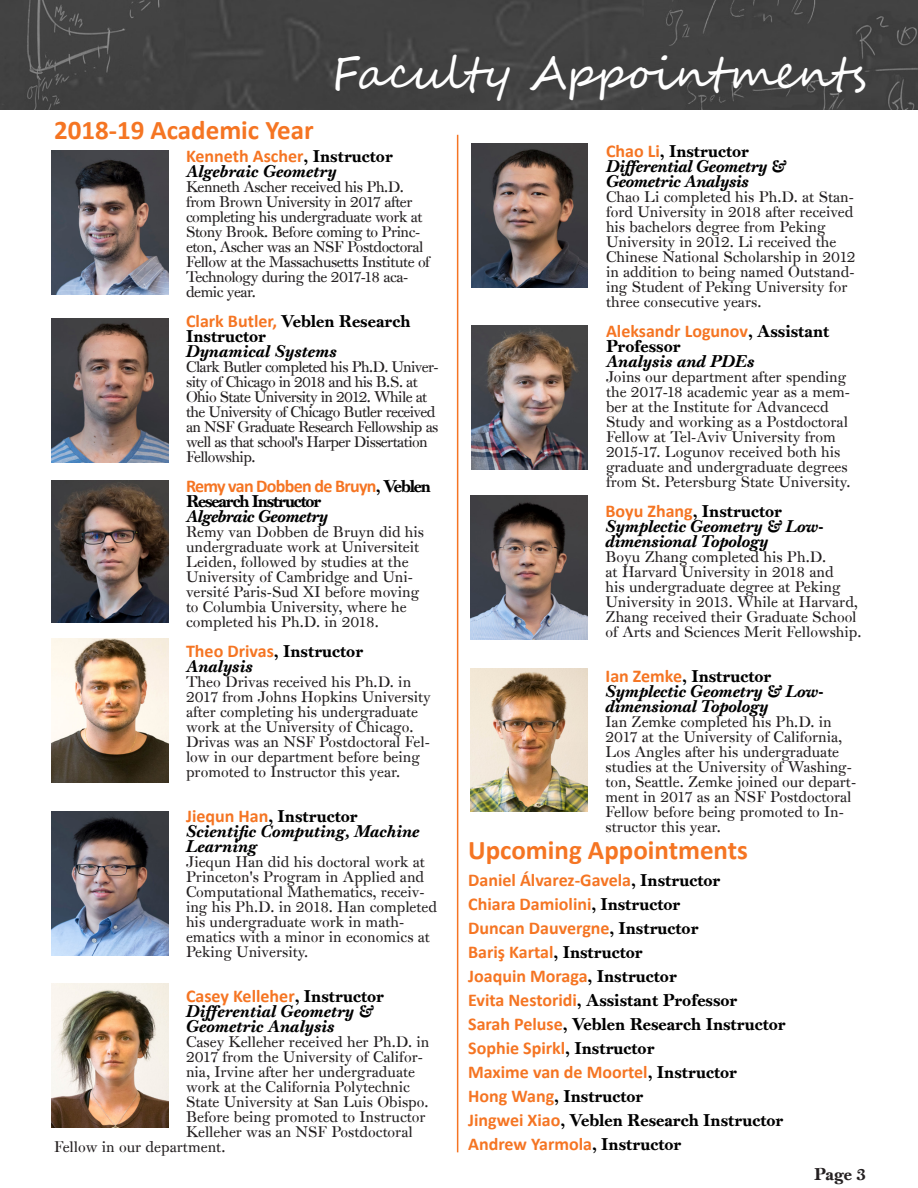
<style>
.page{position:relative;width:918px;height:1188px;background:#fff}
.page>*{position:absolute;margin:0;border:0;box-sizing:border-box;transform-origin:0 0}
.t1{font:45px "Segoe Script";color:#fff}
.t2{font:700 27px "Calibri";color:#f57523}
.t3{font:700 18px "Calibri";color:#f57523}
.t4{font:700 18px "Calibri";letter-spacing:-.04em;color:#f57523}
.t5{font:16.5px/15px "Princeton Monti BD";color:#000}
.t6{font:italic 16.5px/15px "Princeton Monti BD";letter-spacing:-.01em;color:#000}
.t7{font:16.5px "Princeton Monti BD";letter-spacing:-.07em;color:#000}
.t8{font:italic 16.5px "Princeton Monti BD";letter-spacing:-.03em;color:#000}
.t9{font:16.5px "Princeton Monti BD";color:#231f20}
.t10{font:15px/15px "Princeton Monti";color:#231f20}
.t11{font:15px/15px "Princeton Monti";letter-spacing:-.03em;color:#231f20}
.t12{font:15px/15px "Princeton Monti";letter-spacing:-.04em;color:#231f20}
.s1{font-family:"Princeton Monti BD";font-weight:400;font-size:16.5px;color:#000}
.s2{font-family:"Calibri";font-weight:700;font-size:18px;color:#f57523}
</style>
<div class="page">
<img style="left:51px;top:481px;width:117px;height:142px">
<img style="left:51px;top:639px;width:117px;height:144px">
<img style="left:51px;top:812px;width:117px;height:144px">
<img style="left:51px;top:984px;width:117px;height:144px">
<img style="left:471px;top:143px;width:117px;height:144px">
<img style="left:471px;top:326px;width:117px;height:144px">
<img style="left:471px;top:495px;width:117px;height:144px">
<img style="left:471px;top:668px;width:117px;height:144px">
<hr style="left:457px;top:135px;width:1px;height:1017px;background:#f57523">
<div style="left:0;top:0;width:918px;height:110px;background:#424242"></div>
<img style="left:51px;top:150px;width:117px;height:144px">
<img style="left:51px;top:319px;width:117px;height:144px">
<p class="t1" style="left:332px;top:36px;width:536px">Faculty Appointments</p>
<p class="t2" style="left:54px;top:111px;width:261px">2018-19 Academic Year</p>
<p class="t3" style="left:186px;top:143px;width:208px">Kenneth Ascher<span class="s1">, Instructor</span></p>
<p class="t6" style="left:186px;top:163px;width:152px">Algebraic Geometry</p>
<p class="t11" style="left:186px;top:179px;width:245px">Kenneth Ascher received his Ph.D. from Brown University in 2017 after completing his undergraduate work at Stony Brook. Before coming to Princ&shy;eton, Ascher was an NSF Postdoctoral Fellow at the Massachusetts Institute of Technology during the 2017-18 aca&shy;demic year.</p>
<p class="t5" style="left:186px;top:313px;width:226px"><span class="s2">Clark Butler,</span> Veblen Research<br>Instructor</p>
<p class="t6" style="left:186px;top:343px;width:152px">Dynamical Systems</p>
<p class="t12" style="left:186px;top:359px;width:254px">Clark Butler completed his Ph.D. Univer&shy;sity of Chicago in 2018 and his B.S. at Ohio State University in 2012. While at the University of Chicago Butler received an NSF Graduate Research Fellowship as well as that school's Harper Dissertation Fellowship.</p>
<p class="t4" style="left:186px;top:473px;width:247px">Remy van Dobben de Bruyn<span class="s1">, Veblen</span></p>
<p class="t7" style="left:186px;top:491px;width:137px">Research Instructor</p>
<p class="t8" style="left:186px;top:506px;width:144px">Algebraic Geometry</p>
<p class="t10" style="left:186px;top:524px;width:240px">Remy van Dobben de Bruyn did his undergraduate work at Universiteit Leiden, followed by studies at the University of Cambridge and Uni&shy;versité Paris-Sud XI before moving to Columbia University, where he completed his Ph.D. in 2018.</p>
<p class="t5" style="left:186px;top:643px;width:179px"><span class="s2">Theo Drivas</span>, Instructor</p>
<p class="t6" style="left:186px;top:658px;width:68px">Analysis</p>
<p class="t10" style="left:186px;top:674px;width:246px">Theo Drivas received his Ph.D. in 2017 from Johns Hopkins University after completing his undergraduate work at the University of Chicago.<br>Drivas was an NSF Postdoctoral Fel&shy;low in our department before being promoted to Instructor this year.</p>
<p class="t5" style="left:186px;top:808px;width:173px"><span class="s2">Jiequn Han</span>, Instructor</p>
<p class="t6" style="left:186px;top:823px;width:235px">Scientific Computing, Machine<br>Learning</p>
<p class="t10" style="left:186px;top:854px;width:252px">Jiequn Han did his doctoral work at<br>Princeton's Program in Applied and<br>Computational Mathematics, receiv&shy;ing his Ph.D. in 2018. Han completed his undergraduate work in math&shy;ematics with a minor in economics at<br>Peking University.</p>
<p class="t3" style="left:186px;top:983px;width:200px">Casey Kelleher<span class="s1">, Instructor</span></p>
<p class="t6" style="left:186px;top:1003px;width:189px">Differential Geometry &amp;</p>
<p class="t6" style="left:186px;top:1018px;width:150px">Geometric Analysis</p>
<p class="t10" style="left:186px;top:1034px;width:245px">Casey Kelleher received her Ph.D. in</p>
<p class="t10" style="left:186px;top:1049px;width:238px">2017 from the University of Califor-</p>
<p class="t10" style="left:186px;top:1064px;width:230px">nia, Irvine after her undergraduate</p>
<p class="t10" style="left:186px;top:1079px;width:225px">work at the California Polytechnic</p>
<p class="t10" style="left:186px;top:1094px;width:244px">State University at San Luis Obispo.</p>
<p class="t10" style="left:186px;top:1109px;width:241px">Before being promoted to Instructor</p>
<p class="t10" style="left:186px;top:1124px;width:228px">Kelleher was an NSF Postdoctoral</p>
<p class="t10" style="left:54px;top:1139px;width:173px">Fellow in our department.</p>
<p class="t5" style="left:606px;top:143px;width:145px"><span class="s2">Chao Li</span>, Instructor</p>
<p class="t6" style="left:606px;top:158px;width:182px">Differential Geometry &amp;</p>
<p class="t6" style="left:606px;top:173px;width:144px">Geometric Analysis</p>
<p class="t10" style="left:606px;top:189px;width:251px">Chao Li completed his Ph.D. at Stan&shy;ford University in 2018 after received his bachelors degree from Peking University in 2012. Li received the Chinese National Scholarship in 2012 in addition to being named Outstand&shy;ing Student of Peking University for three consecutive years.</p>
<p class="t3" style="left:606px;top:318px;width:225px">Aleksandr Logunov<span class="s1">, Assistant</span></p>
<p class="t5" style="left:606px;top:338px;width:76px">Professor</p>
<p class="t6" style="left:606px;top:353px;width:150px">Analysis and PDEs</p>
<p class="t10" style="left:606px;top:369px;width:246px">Joins our department after spending the 2017-18 academic year as a mem&shy;ber at the Institute for Advancecd Study and working as a Postdoctoral Fellow at Tel-Aviv University from 2015-17. Logunov received both his graduate and undergraduate degrees from St. Petersburg State University.</p>
<p class="t5" style="left:606px;top:503px;width:178px"><span class="s2">Boyu Zhang</span>, Instructor</p>
<p class="t6" style="left:606px;top:518px;width:220px">Symplectic Geometry &amp; Low&shy;dimensional Topology</p>
<p class="t10" style="left:606px;top:549px;width:258px">Boyu Zhang completed his Ph.D.<br>at Harvard University in 2018 and<br>his undergraduate degree at Peking University in 2013. While at Harvard, Zhang received their Graduate School of Arts and Sciences Merit Fellowship.</p>
<p class="t5" style="left:606px;top:668px;width:168px"><span class="s2">Ian Zemke</span>, Instructor</p>
<p class="t6" style="left:606px;top:683px;width:220px">Symplectic Geometry &amp; Low&shy;dimensional Topology</p>
<p class="t10" style="left:606px;top:714px;width:252px">Ian Zemke completed his Ph.D. in 2017 at the University of California, Los Angles after his undergraduate studies at the University of Washing&shy;ton, Seattle. Zemke joined our depart&shy;ment in 2017 as an NSF Postdoctoral Fellow before being promoted to In&shy;structor this year.</p>
<p class="t2" style="left:468px;top:831px;width:281px">Upcoming Appointments</p>
<p class="t3" style="left:468px;top:867px;width:254px">Daniel Álvarez-Gavela<span class="s1">, Instructor</span></p>
<p class="t3" style="left:468px;top:891px;width:214px">Chiara Damiolini<span class="s1">, Instructor</span></p>
<p class="t3" style="left:468px;top:915px;width:232px">Duncan Dauvergne<span class="s1">, Instructor</span></p>
<p class="t3" style="left:468px;top:939px;width:176px">Bariş Kartal<span class="s1">, Instructor</span></p>
<p class="t3" style="left:468px;top:963px;width:210px">Joaquin Moraga<span class="s1">, Instructor</span></p>
<p class="t5" style="left:468px;top:993px;width:271px"><span class="s2">Evita Nestoridi</span>, Assistant Professor</p>
<p class="t5" style="left:468px;top:1017px;width:319px"><span class="s2">Sarah Peluse</span>, Veblen Research Instructor</p>
<p class="t3" style="left:468px;top:1035px;width:188px">Sophie Spirkl<span class="s1">, Instructor</span></p>
<p class="t3" style="left:468px;top:1059px;width:270px">Maxime van de Moortel<span class="s1">, Instructor</span></p>
<p class="t5" style="left:468px;top:1089px;width:177px"><span class="s2">Hong Wang</span>, Instructor</p>
<p class="t5" style="left:468px;top:1113px;width:317px"><span class="s2">Jingwei Xiao</span>, Veblen Research Instructor</p>
<p class="t3" style="left:468px;top:1131px;width:215px">Andrew Yarmola<span class="s1">, Instructor</span></p>
<p class="t9" style="left:814px;top:1164px;width:53px">Page 3</p>
</div>
